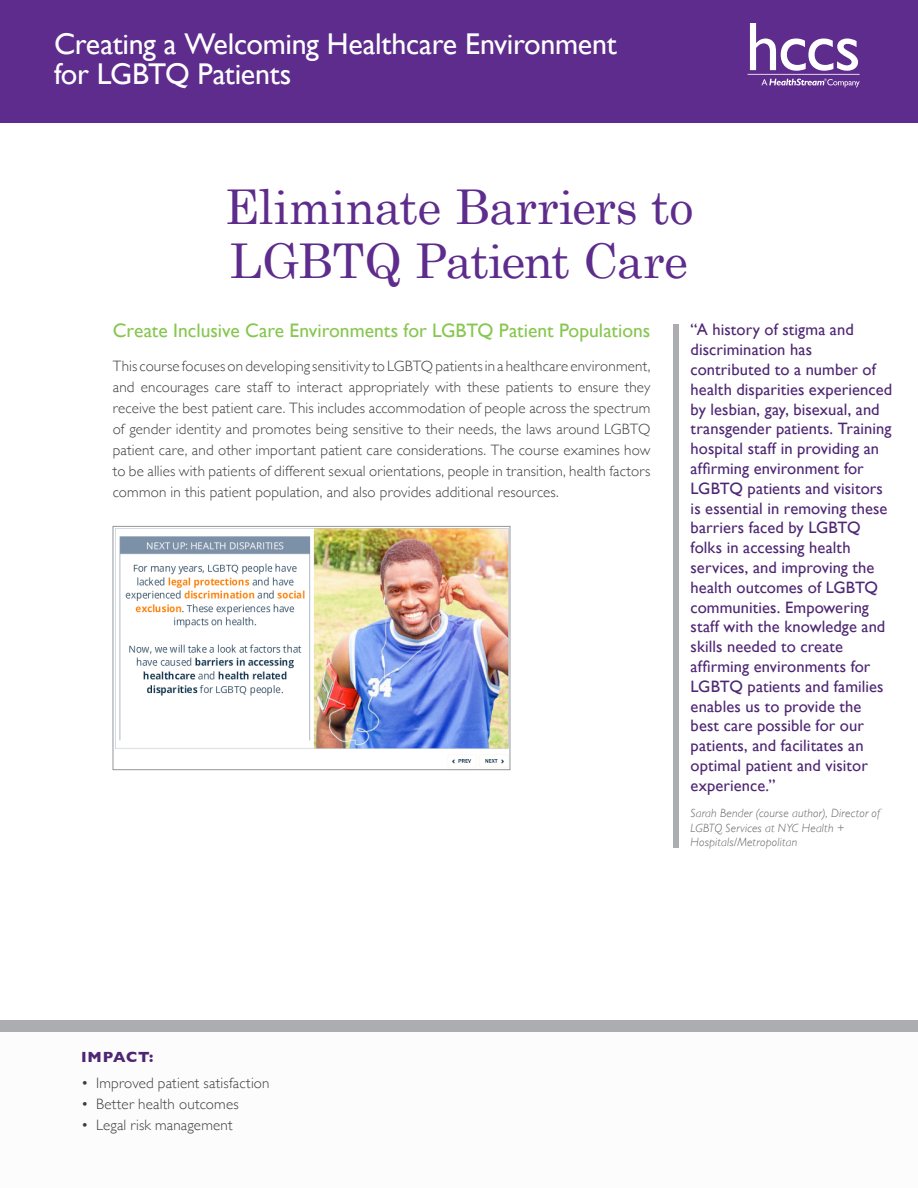
<style>
.page{position:relative;width:918px;height:1188px;background:#fff}
.page>*{position:absolute;margin:0;border:0;box-sizing:border-box;transform-origin:0 0}
.Headline{font:48px/53.2px "Century Schoolbook";letter-spacing:-.01em;color:#5e2c8c}
.Product_Name{font:30px/30px "Gill Sans";letter-spacing:-.01em;color:#fff}
.SubHeadline{font:19.5px "Gill Sans";color:#87c650}
.FUN_Fact_or_Quote{font:16.5px/19.8px "Gill Sans";letter-spacing:.005em;color:#4e2673}
.Body{font:300 15px/21px "Gill Sans";letter-spacing:.01em;color:#3e3e3f;text-align:justify}
.Impact__Features__an{font:700 15px "Gill Sans";letter-spacing:.055em;color:#4e2673}
.FUN_FACT_Quote_Autho{font:italic 300 12px/14.4px "Gill Sans";letter-spacing:.015em;color:#656568}
</style>
<div class="page">
<div style="left:0;top:0;width:918px;height:122px;background:#5e2c8c"></div>
<div style="left:0;top:1020px;width:918px;height:18px;background:#acadb1"></div>
<div style="left:0;top:1032px;width:918px;height:156px;background:#fcfcfc"></div>
<img style="left:115px;top:528px;width:393px;height:240px">
<div style="left:113px;top:526px;width:397px;height:244px;border:1px solid #939598"></div>
<div style="left:673px;top:324px;width:6px;height:524px;background:#acadb1"></div>
<svg style="left:750px;top:23px;width:108px;height:48px"></svg>
<svg style="left:761px;top:79px;width:99px;height:8px"></svg>
<hr style="left:747px;top:74px;width:113px;height:1px;background:#fff">
<p class="Product_Name" style="left:54px;top:28px;width:564px">Creating a Welcoming Healthcare Environment for LGBTQ Patients</p>
<p class="Headline" style="left:224px;top:179px;width:471px">Eliminate Barriers to<br>LGBTQ Patient Care</p>
<p class="SubHeadline" style="left:113px;top:319px;width:539px">Create Inclusive Care Environments for LGBTQ Patient Populations</p>
<p class="FUN_Fact_or_Quote" style="left:691px;top:320px;width:203px">“A history of stigma and discrimination has contributed to a number of health disparities experienced by lesbian, gay, bisexual, and transgender patients. Training hospital staff in providing an affirming environment for<br>LGBTQ patients and visitors is essential in removing these barriers faced by LGBTQ folks in accessing health services, and improving the health outcomes of LGBTQ communities. Empowering staff with the knowledge and skills needed to create affirming environments for<br>LGBTQ patients and families enables us to provide the best care possible for our patients, and facilitates an optimal patient and visitor experience.”</p>
<p class="FUN_FACT_Quote_Autho" style="left:691px;top:806px;width:191px">Sarah Bender (course author), Director of<br>LGBTQ Services at NYC Health +<br>Hospitals/Metropolitan</p>
<p class="Body" style="left:113px;top:355px;width:539px">This course focuses on developing sensitivity to LGBTQ patients in a healthcare environment, and encourages care staff to interact appropriately with these patients to ensure they receive the best patient care. This includes accommodation of people across the spectrum of gender identity and promotes being sensitive to their needs, the laws around LGBTQ patient care, and other important patient care considerations. The course examines how to be allies with patients of different sexual orientations, people in transition, health factors common in this patient population, and also provides additional resources.</p>
<p class="Impact__Features__an" style="left:81px;top:1045px;width:74px">IMPACT:</p>
<p class="Body" style="left:81px;top:1071px;width:190px">• Improved patient satisfaction</p>
<p class="Body" style="left:81px;top:1092px;width:159px">• Better health outcomes</p>
<p class="Body" style="left:81px;top:1113px;width:153px">• Legal risk management</p>
</div>
